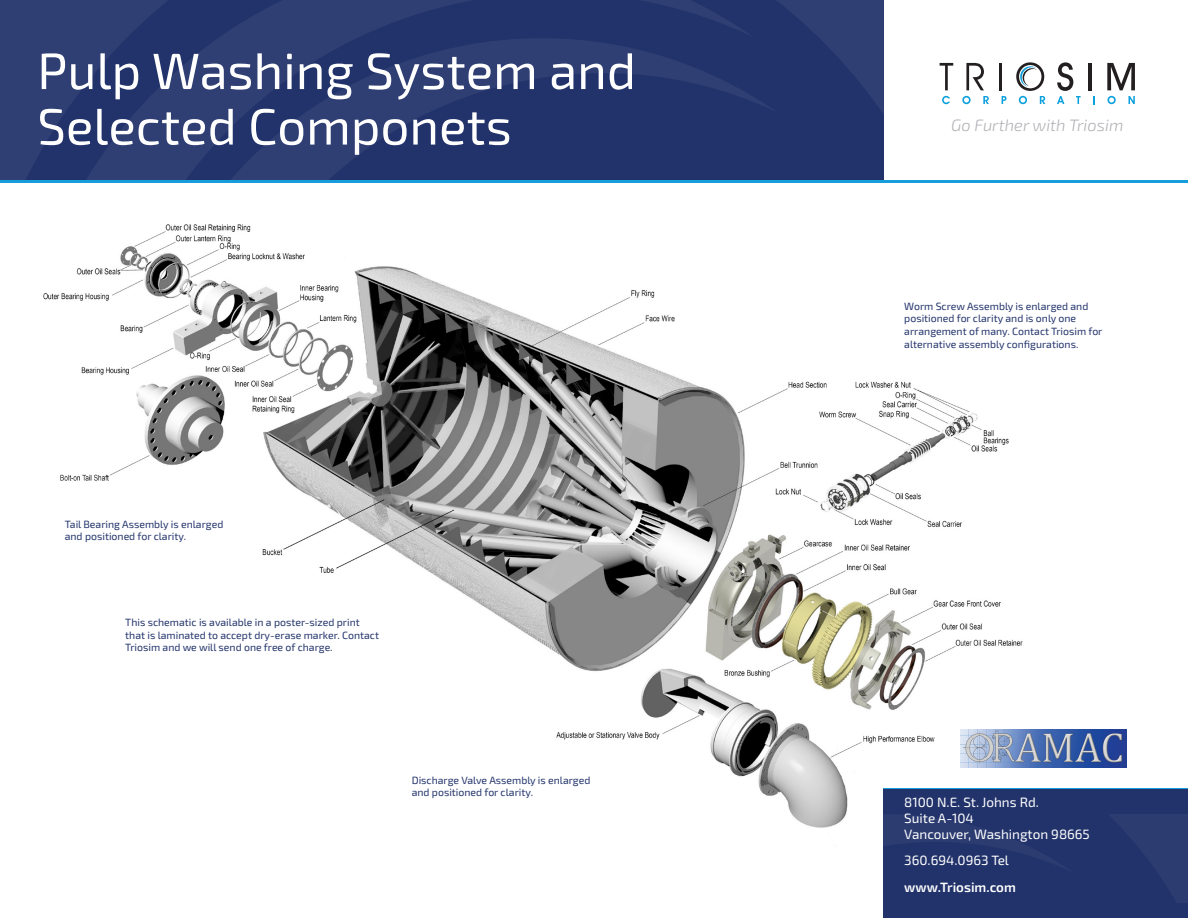
<style>
.page{position:relative;width:1188px;height:918px;background:#fff}
.page>*{position:absolute;margin:0;border:0;box-sizing:border-box;transform-origin:0 0}
.t1{font:51px "Exo 2";color:#fff}
.t2{font:italic 300 16.5px "Exo 2";color:#b2b3b7}
.t3{font:13.5px "Exo 2";color:#fff}
.t4{font:600 13.5px "Exo 2";color:#fff}
.t5{font:10.5px/12.6px "Exo 2";color:#22336b}
</style>
<div class="page">
<img style="left:43px;top:224px;width:1009px;height:680px">
<div style="left:884px;top:788px;width:304px;height:130px;background:#22336b"></div>
<hr style="left:884px;top:788px;width:304px;height:1px;background:#179dd9">
<img style="left:961px;top:730px;width:165px;height:38px">
<svg style="left:0;top:0;width:884px;height:180px;background:#27376e"></svg>
<svg style="left:19px;top:0;width:736px;height:180px;background:#28386e"></svg>
<svg style="left:129px;top:38px;width:649px;height:142px;background:#27376e"></svg>
<svg style="left:940px;top:63px;width:13px;height:27px"></svg>
<svg style="left:966px;top:63px;width:18px;height:27px"></svg>
<hr style="left:999px;top:63px;width:3px;height:27px;background:#231f20">
<hr style="left:1088px;top:63px;width:4px;height:27px;background:#231f20">
<svg style="left:1107px;top:63px;width:28px;height:27px"></svg>
<svg style="left:942px;top:96px;width:8px;height:8px"></svg>
<svg style="left:962px;top:96px;width:9px;height:8px"></svg>
<svg style="left:983px;top:96px;width:6px;height:8px"></svg>
<svg style="left:1002px;top:96px;width:5px;height:8px"></svg>
<svg style="left:1057px;top:62px;width:24px;height:42px"></svg>
<svg style="left:1093px;top:96px;width:2px;height:8px"></svg>
<svg style="left:1107px;top:96px;width:9px;height:8px"></svg>
<svg style="left:1128px;top:96px;width:7px;height:8px"></svg>
<svg style="left:1016px;top:62px;width:29px;height:42px"></svg>
<hr style="left:0;top:180px;width:1188px;height:3px;background:#179dd9">
<p class="t1" style="left:37px;top:35px;width:600px">Pulp Washing System and</p>
<p class="t1" style="left:37px;top:91px;width:476px">Selected Componets</p>
<p class="t2" style="left:951px;top:114px;width:174px">Go Further with Triosim</p>
<p class="t5" style="left:65px;top:517px;width:160px">Tail Bearing Assembly is enlarged and positioned for clarity.</p>
<p class="t5" style="left:125px;top:616px;width:255px">This schematic is available in a poster-sized print that is laminated to accept dry-erase marker. Contact<br>Triosim and we will send one free of charge.</p>
<p class="t5" style="left:412px;top:773px;width:180px">Discharge Valve Assembly is enlarged</p>
<p class="t5" style="left:412px;top:786px;width:123px">and positioned for clarity.</p>
<p class="t5" style="left:904px;top:299px;width:200px">Worm Screw Assembly is enlarged and positioned for clarity and is only one arrangement of many. Contact Triosim for alternative assembly configurations.</p>
<p class="t3" style="left:904px;top:793px;width:136px">8100 N.E. St. Johns Rd.</p>
<p class="t3" style="left:904px;top:809px;width:71px">Suite A-104</p>
<p class="t3" style="left:904px;top:825px;width:187px">Vancouver, Washington 98665</p>
<p class="t3" style="left:904px;top:850px;width:106px">360.694.0963 Tel</p>
<p class="t4" style="left:904px;top:877px;width:113px">www.Triosim.com</p>
</div>
